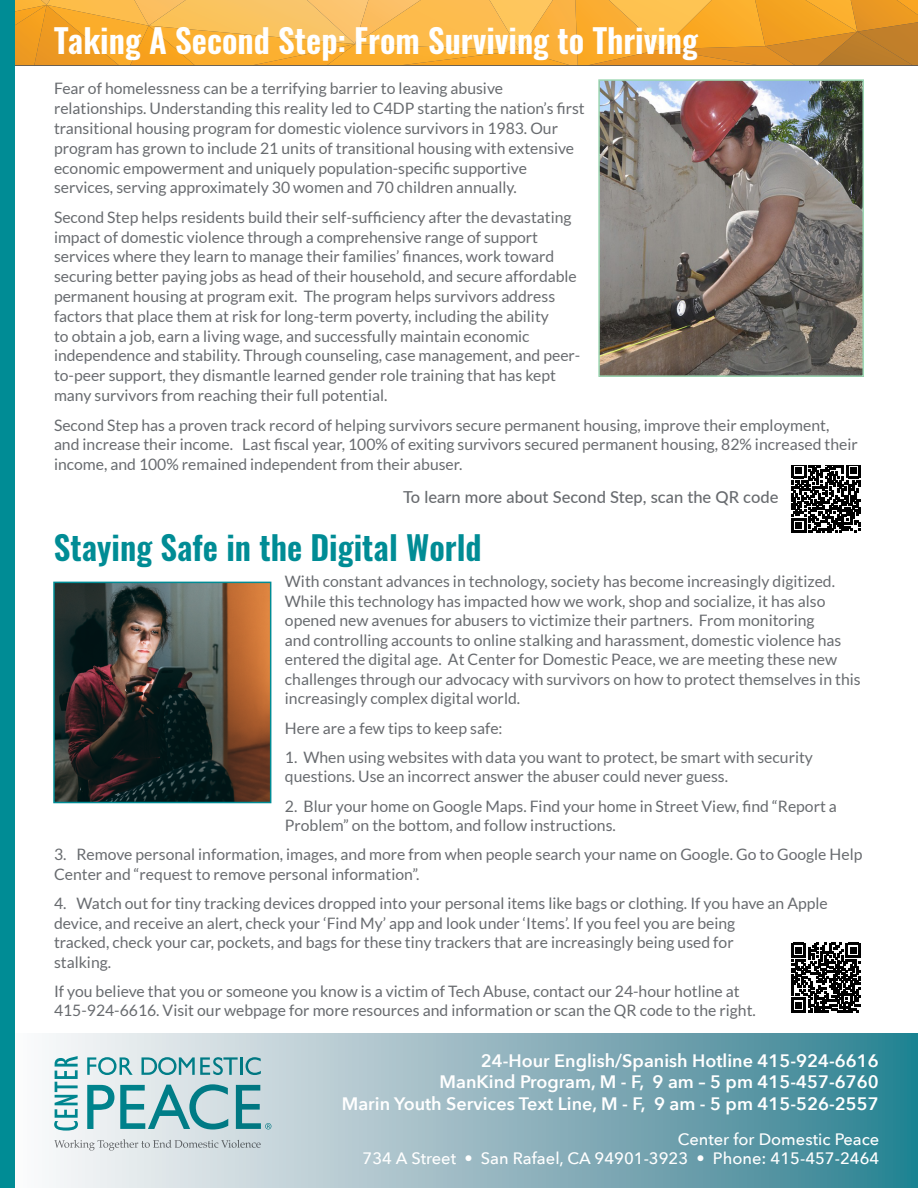
<style>
.page{position:relative;width:918px;height:1188px;background:#fff}
.page>*{position:absolute;margin:0;border:0;box-sizing:border-box;transform-origin:0 0}
.t1{font:600 33px "Oswald";color:#fff}
.t2{font:600 33px "Oswald";color:#008c95}
.t3{font:600 18px "Avenir Next";color:#fff}
.t4{font:500 16.5px "Avenir Next";color:#fff}
.t5{font:500 16.5px "Lato";color:#686b6f}
.t6{font:15.75px/19.8px "Lato";color:#686b6f}
</style>
<div class="page">
<svg style="left:14px;top:0;width:904px;height:65px;background:#f3ab39"></svg>
<svg style="left:14px;top:1034px;width:904px;height:154px;background:#90b6c0"></svg>
<div style="left:0;top:0;width:14px;height:1188px;background:#008c95"></div>
<svg style="left:87px;top:1057px;width:46px;height:18px"></svg>
<svg style="left:142px;top:1057px;width:119px;height:18px;background:#8cbdc3"></svg>
<svg style="left:87px;top:1085px;width:27px;height:44px"></svg>
<svg style="left:120px;top:1084px;width:108px;height:46px;background:#8dbfc5"></svg>
<svg style="left:54px;top:1056px;width:24px;height:75px"></svg>
<svg style="left:54px;top:1139px;width:207px;height:12px;background:#cad1d4"></svg>
<svg style="left:236px;top:1085px;width:35px;height:44px;background:#7db3ba"></svg>
<img style="left:56px;top:585px;width:212px;height:215px">
<div style="left:53px;top:582px;width:218px;height:221px;border:2px solid #008c95"></div>
<img style="left:601px;top:82px;width:260px;height:292px">
<div style="left:598px;top:79px;width:266px;height:298px;border:2px solid #9cd7b3"></div>
<svg style="left:791px;top:465px;width:70px;height:68px"></svg>
<svg style="left:791px;top:943px;width:70px;height:69px"></svg>
<p class="t1" style="left:54px;top:18px;width:646px">Taking A Second Step: From Surviving to Thriving</p>
<p class="t6" style="left:54px;top:79px;width:532px">Fear of homelessness can be a terrifying barrier to leaving abusive relationships. Understanding this reality led to C4DP starting the nation’s first transitional housing program for domestic violence survivors in 1983. Our program has grown to include 21 units of transitional housing with extensive economic empowerment and uniquely population-specific supportive services, serving approximately 30 women and 70 children annually.</p>
<p class="t6" style="left:54px;top:207px;width:528px">Second Step helps residents build their self-sufficiency after the devastating impact of domestic violence through a comprehensive range of support services where they learn to manage their families’ finances, work toward securing better paying jobs as head of their household, and secure affordable permanent housing at program exit. The program helps survivors address factors that place them at risk for long-term poverty, including the ability<br>to obtain a job, earn a living wage, and successfully maintain economic independence and stability. Through counseling, case management, and peer&shy;to-peer support, they dismantle learned gender role training that has kept many survivors from reaching their full potential.</p>
<p class="t6" style="left:54px;top:415px;width:805px">Second Step has a proven track record of helping survivors secure permanent housing, improve their employment, and increase their income. Last fiscal year, 100% of exiting survivors secured permanent housing, 82% increased their income, and 100% remained independent from their abuser.</p>
<p class="t5" style="left:403px;top:486px;width:377px">To learn more about Second Step, scan the QR code</p>
<p class="t2" style="left:54px;top:525px;width:429px">Staying Safe in the Digital World</p>
<p class="t6" style="left:285px;top:572px;width:577px">With constant advances in technology, society has become increasingly digitized.<br>While this technology has impacted how we work, shop and socialize, it has also opened new avenues for abusers to victimize their partners. From monitoring<br>and controlling accounts to online stalking and harassment, domestic violence has entered the digital age. At Center for Domestic Peace, we are meeting these new challenges through our advocacy with survivors on how to protect themselves in this increasingly complex digital world.</p>
<p class="t6" style="left:285px;top:718px;width:219px">Here are a few tips to keep safe:</p>
<p class="t6" style="left:285px;top:747px;width:530px">1. When using websites with data you want to protect, be smart with security questions. Use an incorrect answer the abuser could never guess.</p>
<p class="t6" style="left:285px;top:796px;width:554px">2. Blur your home on Google Maps. Find your home in Street View, find “Report a<br>Problem” on the bottom, and follow instructions.</p>
<p class="t6" style="left:54px;top:845px;width:810px">3. Remove personal information, images, and more from when people search your name on Google. Go to Google Help<br>Center and “request to remove personal information”.</p>
<p class="t6" style="left:54px;top:894px;width:775px">4. Watch out for tiny tracking devices dropped into your personal items like bags or clothing. If you have an Apple device, and receive an alert, check your ‘Find My’ app and look under ‘Items’. If you feel you are being<br>tracked, check your car, pockets, and bags for these tiny trackers that are increasingly being used for<br>stalking.</p>
<p class="t6" style="left:54px;top:981px;width:703px">If you believe that you or someone you know is a victim of Tech Abuse, contact our 24-hour hotline at<br>415-924-6616. Visit our webpage for more resources and information or scan the QR code to the right.</p>
<p class="t3" style="left:481px;top:1050px;width:400px">24-Hour English/Spanish Hotline 415-924-6616</p>
<p class="t3" style="left:440px;top:1071px;width:441px">ManKind Program, M - F, 9 am – 5 pm 415-457-6760</p>
<p class="t3" style="left:342px;top:1093px;width:539px">Marin Youth Services Text Line, M - F, 9 am - 5 pm 415-526-2557</p>
<p class="t4" style="left:678px;top:1129px;width:203px">Center for Domestic Peace</p>
<p class="t4" style="left:363px;top:1149px;width:518px">734 A Street • San Rafael, CA 94901-3923 • Phone: 415-457-2464</p>
</div>
